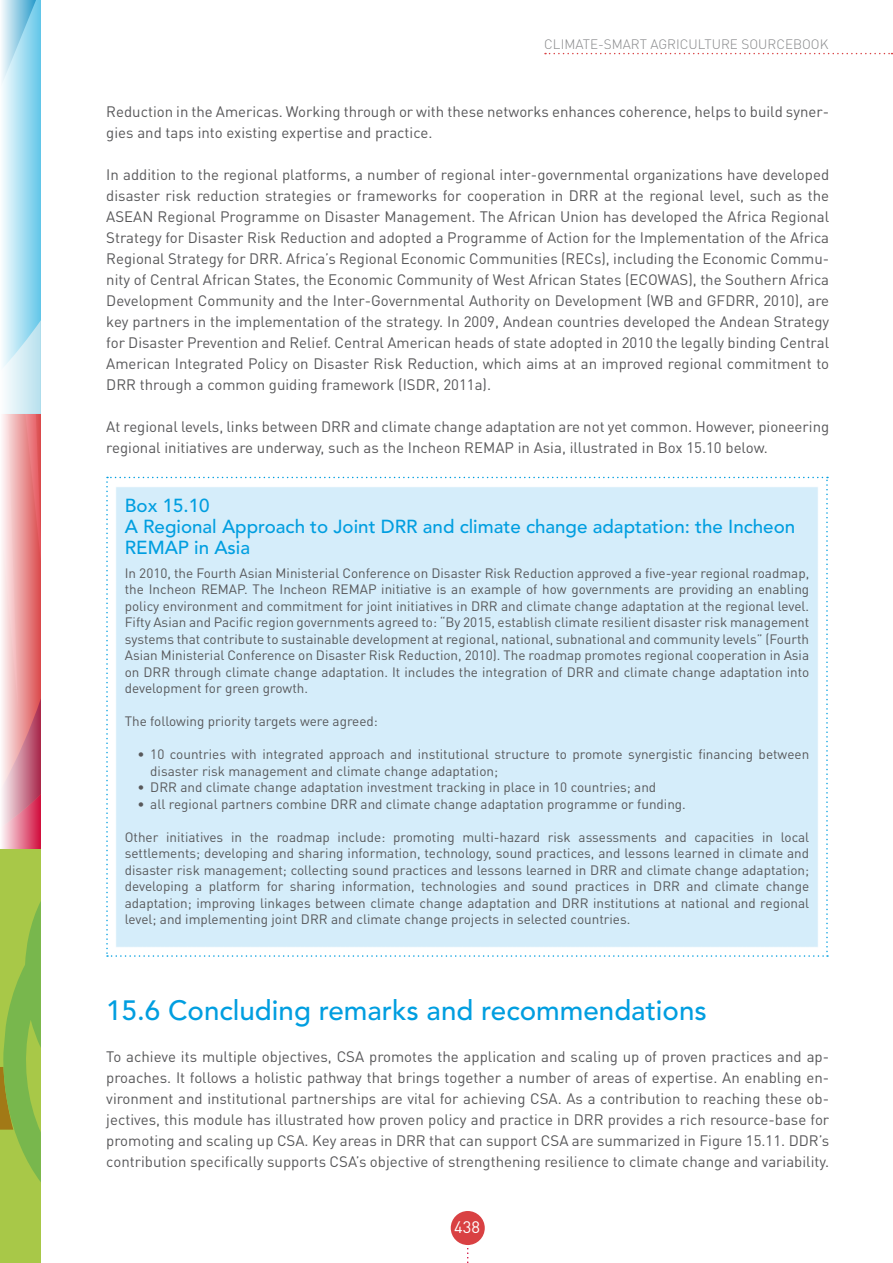
<style>
.page{position:relative;width:893px;height:1263px;background:#fff}
.page>*{position:absolute;margin:0;border:0;box-sizing:border-box;transform-origin:0 0}
.t1{font:500 27.75px "Avenir LT Std";color:#009ee0}
.t2{font:500 18.75px/21px "Avenir LT Std";color:#009ee0}
.t3{font:16.5px "DIN Pro";color:#fff}
.t4{font:15px/21px "DIN Pro";color:#58585a}
.t5{font:13.5px/16.5px "DIN Pro";color:#58585a;text-align:justify}
.t6{font:300 13.5px "DIN Pro";color:#87888a}
</style>
<div class="page">
<svg style="left:467px;top:1248px;width:2px;height:15px"></svg>
<div style="left:451px;top:1211px;width:34px;height:34px;background:#d94143;border-radius:50%"></div>
<div style="left:0;top:849px;width:41px;height:414px;background:#a8c848"></div>
<svg style="left:0;top:901px;width:41px;height:281px"></svg>
<svg style="left:545px;top:53px;width:347px;height:1px"></svg>
<svg style="left:2px;top:0;width:39px;height:849px"></svg>
<div style="left:106px;top:477px;width:722px;height:480px;background:#d5edfa"></div>
<p class="t6" style="left:544px;top:35px;width:286px">CLIMATE-SMART AGRICULTURE SOURCEBOOK</p>
<p class="t4" style="left:106px;top:100px;width:724px">Reduction in the Americas. Working through or with these networks enhances coherence, helps to build syner&shy;gies and taps into existing expertise and practice.</p>
<p class="t4" style="left:106px;top:163px;width:724px;text-align:justify">In addition to the regional platforms, a number of regional inter-governmental organizations have developed disaster risk reduction strategies or frameworks for cooperation in DRR at the regional level, such as the ASEAN Regional Programme on Disaster Management. The African Union has developed the Africa Regional Strategy for Disaster Risk Reduction and adopted a Programme of Action for the Implementation of the Africa Regional Strategy for DRR. Africa’s Regional Economic Communities (RECs), including the Economic Commu&shy;nity of Central African States, the Economic Community of West African States (ECOWAS), the Southern Africa Development Community and the Inter-Governmental Authority on Development (WB and GFDRR, 2010), are key partners in the implementation of the strategy. In 2009, Andean countries developed the Andean Strategy for Disaster Prevention and Relief. Central American heads of state adopted in 2010 the legally binding Central American Integrated Policy on Disaster Risk Reduction, which aims at an improved regional commitment to DRR through a common guiding framework (ISDR, 2011a).</p>
<p class="t4" style="left:106px;top:415px;width:724px">At regional levels, links between DRR and climate change adaptation are not yet common. However, pioneering regional initiatives are underway, such as the Incheon REMAP in Asia, illustrated in Box 15.10 below.</p>
<p class="t2" style="left:125px;top:495px;width:672px">Box 15.10<br>A Regional Approach to Joint DRR and climate change adaptation: the Incheon<br>REMAP in Asia</p>
<p class="t5" style="left:125px;top:564px;width:686px">In 2010, the Fourth Asian Ministerial Conference on Disaster Risk Reduction approved a five-year regional roadmap, the Incheon REMAP. The Incheon REMAP initiative is an example of how governments are providing an enabling policy environment and commitment for joint initiatives in DRR and climate change adaptation at the regional level.<br>Fifty Asian and Pacific region governments agreed to: “By 2015, establish climate resilient disaster risk management systems that contribute to sustainable development at regional, national, subnational and community levels” (Fourth Asian Ministerial Conference on Disaster Risk Reduction, 2010). The roadmap promotes regional cooperation in Asia on DRR through climate change adaptation. It includes the integration of DRR and climate change adaptation into development for green growth.</p>
<p class="t5" style="left:125px;top:712px;width:255px">The following priority targets were agreed:</p>
<p class="t5" style="left:150px;top:745px;width:660px;text-indent:-13px">• 10 countries with integrated approach and institutional structure to promote synergistic financing between disaster risk management and climate change adaptation;</p>
<p class="t5" style="left:138px;top:778px;width:520px">• DRR and climate change adaptation investment tracking in place in 10 countries; and</p>
<p class="t5" style="left:138px;top:795px;width:550px">• all regional partners combine DRR and climate change adaptation programme or funding.</p>
<p class="t5" style="left:125px;top:828px;width:686px">Other initiatives in the roadmap include: promoting multi-hazard risk assessments and capacities in local settlements; developing and sharing information, technology, sound practices, and lessons learned in climate and disaster risk management; collecting sound practices and lessons learned in DRR and climate change adaptation; developing a platform for sharing information, technologies and sound practices in DRR and climate change adaptation; improving linkages between climate change adaptation and DRR institutions at national and regional level; and implementing joint DRR and climate change projects in selected countries.</p>
<p class="t1" style="left:106px;top:994px;width:602px">15.6 Concluding remarks and recommendations</p>
<p class="t4" style="left:106px;top:1045px;width:724px;text-align:justify">To achieve its multiple objectives, CSA promotes the application and scaling up of proven practices and ap&shy;proaches. It follows a holistic pathway that brings together a number of areas of expertise. An enabling en&shy;vironment and institutional partnerships are vital for achieving CSA. As a contribution to reaching these ob&shy;jectives, this module has illustrated how proven policy and practice in DRR provides a rich resource-base for promoting and scaling up CSA. Key areas in DRR that can support CSA are summarized in Figure 15.11. DDR’s contribution specifically supports CSA’s objective of strengthening resilience to climate change and variability.</p>
<p class="t3" style="left:454px;top:1216px;width:27px">438</p>
</div>
